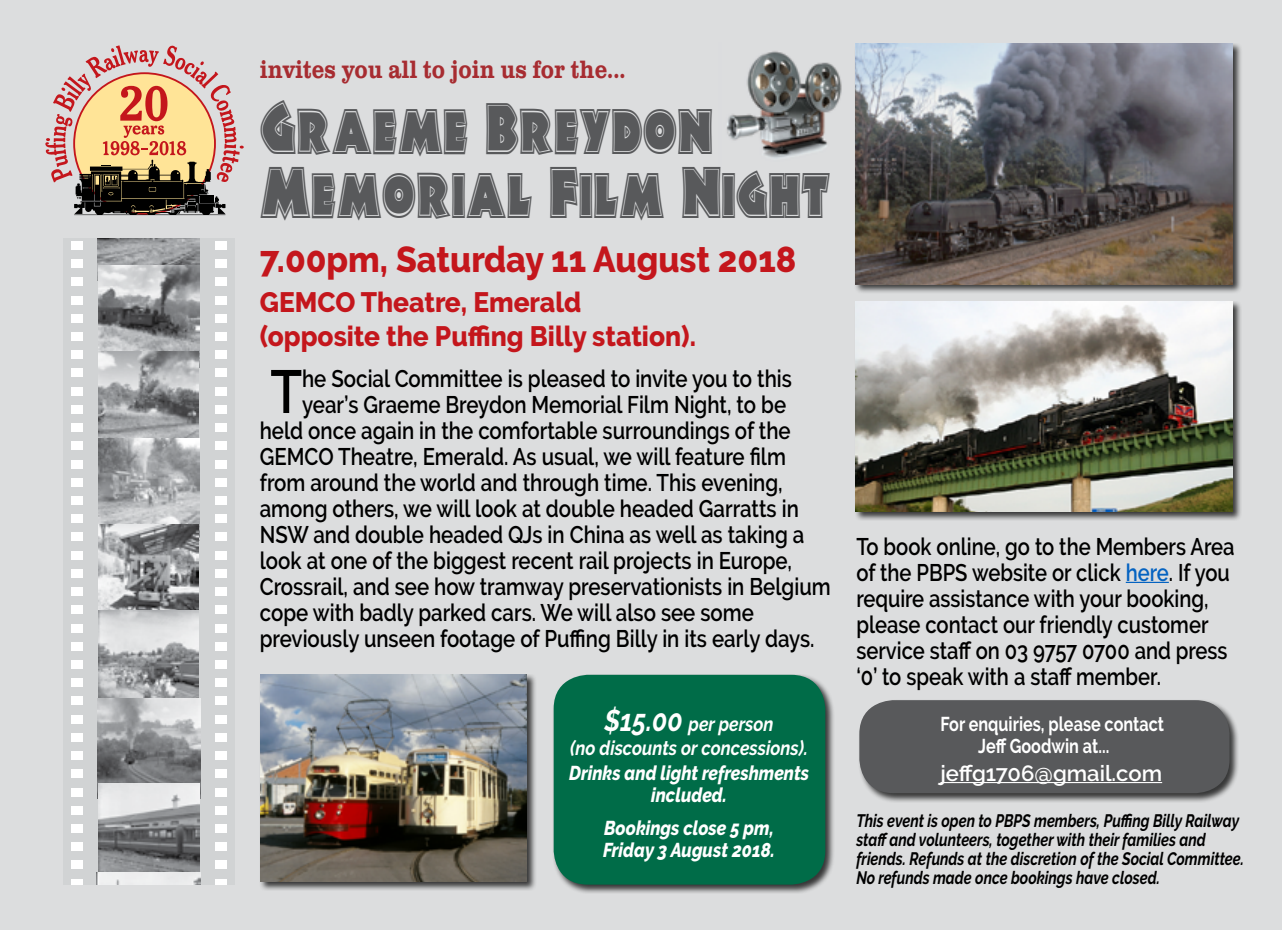
<style>
.page{position:relative;width:1282px;height:930px;background:#fff}
.page>*{position:absolute;margin:0;border:0;box-sizing:border-box;transform-origin:0 0}
.t1{font:72px/64px "Jungle Fever Inline NF";color:#58595b;scale:.67 1}
.t2{font:600 60.6px "Raleway";color:#000;scale:.85 1}
.t3{font:800 36px "Raleway";color:#c4161c;scale:.94 1}
.t4{font:800 28px/34px "Raleway";color:#c4161c;scale:.94 1}
.t5{font:700 26px "Clarendon T";color:#a72c31;scale:.86 1}
.t6{font:600 24px "Raleway";color:#000;scale:.85 1}
.t7{font:600 24px/26px "Raleway";color:#000;scale:.84 1}
.t8{font:600 22px "Raleway";color:#fff}
.t9{font:italic 800 20px/22px "Raleway";color:#fff;text-align:center;scale:.86 1}
.t10{font:700 20px/22px "Raleway";color:#fff;scale:.81 1}
.t11{font:italic 700 20px/24px "Raleway";color:#fff;text-align:center;scale:.86 1}
.t12{font:italic 700 18px/19px "Raleway";color:#000;scale:.8 1}
.s1{font-size:30px}
.s2{color:#0563c1}
</style>
<div class="page">
<div style="left:0;top:0;width:1281px;height:930px;background:#dcddde"></div>
<img style="left:726px;top:51px;width:116px;height:107px">
<div style="left:857px;top:699px;width:381px;height:104px;background:#000;opacity:.75"></div>
<div style="left:859px;top:700px;width:370px;height:93px;background:#58595b;border-radius:34px"></div>
<hr style="left:940px;top:782px;width:222px;height:1px;background:#fff">
<div style="left:552px;top:674px;width:282px;height:219px;background:#000;opacity:.75"></div>
<div style="left:553px;top:675px;width:272px;height:209px;background:#006c48;border-radius:34px"></div>
<hr style="left:1125px;top:582px;width:43px;height:1px;background:#0563c1">
<svg style="left:45px;top:45px;width:199px;height:170px"></svg>
<div style="left:259px;top:674px;width:277px;height:216px;background:#000;opacity:.75"></div>
<img style="left:260px;top:675px;width:267px;height:206px">
<div style="left:854px;top:301px;width:388px;height:219px;background:#000;opacity:.75"></div>
<img style="left:855px;top:302px;width:377px;height:210px">
<div style="left:853px;top:43px;width:389px;height:251px;background:#000;opacity:.75"></div>
<img style="left:855px;top:44px;width:377px;height:240px">
<div style="left:63px;top:238px;width:172px;height:646px;background:#d1d3d4"></div>
<div style="left:71px;top:241px;width:11px;height:8px;background:#fff"></div>
<div style="left:71px;top:260px;width:11px;height:8px;background:#fff"></div>
<div style="left:71px;top:278px;width:11px;height:8px;background:#fff"></div>
<div style="left:71px;top:296px;width:11px;height:8px;background:#fff"></div>
<div style="left:71px;top:314px;width:11px;height:8px;background:#fff"></div>
<div style="left:71px;top:332px;width:11px;height:9px;background:#fff"></div>
<div style="left:71px;top:351px;width:11px;height:8px;background:#fff"></div>
<div style="left:71px;top:369px;width:11px;height:8px;background:#fff"></div>
<div style="left:71px;top:387px;width:11px;height:8px;background:#fff"></div>
<div style="left:71px;top:405px;width:11px;height:8px;background:#fff"></div>
<div style="left:71px;top:423px;width:11px;height:9px;background:#fff"></div>
<div style="left:71px;top:442px;width:11px;height:8px;background:#fff"></div>
<div style="left:71px;top:460px;width:11px;height:8px;background:#fff"></div>
<div style="left:71px;top:478px;width:11px;height:8px;background:#fff"></div>
<div style="left:71px;top:496px;width:11px;height:8px;background:#fff"></div>
<div style="left:71px;top:515px;width:11px;height:8px;background:#fff"></div>
<div style="left:71px;top:533px;width:11px;height:8px;background:#fff"></div>
<div style="left:71px;top:551px;width:11px;height:8px;background:#fff"></div>
<div style="left:71px;top:569px;width:11px;height:8px;background:#fff"></div>
<div style="left:71px;top:587px;width:11px;height:9px;background:#fff"></div>
<div style="left:71px;top:606px;width:11px;height:8px;background:#fff"></div>
<div style="left:71px;top:624px;width:11px;height:8px;background:#fff"></div>
<div style="left:71px;top:642px;width:11px;height:8px;background:#fff"></div>
<div style="left:71px;top:660px;width:11px;height:8px;background:#fff"></div>
<div style="left:71px;top:678px;width:11px;height:9px;background:#fff"></div>
<div style="left:71px;top:697px;width:11px;height:8px;background:#fff"></div>
<div style="left:71px;top:715px;width:11px;height:8px;background:#fff"></div>
<div style="left:71px;top:733px;width:11px;height:8px;background:#fff"></div>
<div style="left:71px;top:751px;width:11px;height:9px;background:#fff"></div>
<div style="left:71px;top:770px;width:11px;height:8px;background:#fff"></div>
<div style="left:71px;top:788px;width:11px;height:8px;background:#fff"></div>
<div style="left:71px;top:806px;width:11px;height:8px;background:#fff"></div>
<div style="left:71px;top:824px;width:11px;height:8px;background:#fff"></div>
<div style="left:71px;top:842px;width:11px;height:9px;background:#fff"></div>
<div style="left:71px;top:861px;width:11px;height:8px;background:#fff"></div>
<div style="left:71px;top:879px;width:11px;height:5px;background:#fff"></div>
<div style="left:215px;top:241px;width:11px;height:8px;background:#fff"></div>
<div style="left:215px;top:260px;width:11px;height:8px;background:#fff"></div>
<div style="left:215px;top:278px;width:11px;height:8px;background:#fff"></div>
<div style="left:215px;top:296px;width:11px;height:8px;background:#fff"></div>
<div style="left:215px;top:314px;width:11px;height:8px;background:#fff"></div>
<div style="left:215px;top:332px;width:11px;height:9px;background:#fff"></div>
<div style="left:215px;top:351px;width:11px;height:8px;background:#fff"></div>
<div style="left:215px;top:369px;width:11px;height:8px;background:#fff"></div>
<div style="left:215px;top:387px;width:11px;height:8px;background:#fff"></div>
<div style="left:215px;top:405px;width:11px;height:8px;background:#fff"></div>
<div style="left:215px;top:423px;width:11px;height:9px;background:#fff"></div>
<div style="left:215px;top:442px;width:11px;height:8px;background:#fff"></div>
<div style="left:215px;top:460px;width:11px;height:8px;background:#fff"></div>
<div style="left:215px;top:478px;width:11px;height:8px;background:#fff"></div>
<div style="left:215px;top:496px;width:11px;height:8px;background:#fff"></div>
<div style="left:215px;top:515px;width:11px;height:8px;background:#fff"></div>
<div style="left:215px;top:533px;width:11px;height:8px;background:#fff"></div>
<div style="left:215px;top:551px;width:11px;height:8px;background:#fff"></div>
<div style="left:215px;top:569px;width:11px;height:8px;background:#fff"></div>
<div style="left:215px;top:587px;width:11px;height:9px;background:#fff"></div>
<div style="left:215px;top:606px;width:11px;height:8px;background:#fff"></div>
<div style="left:215px;top:624px;width:11px;height:8px;background:#fff"></div>
<div style="left:215px;top:642px;width:11px;height:8px;background:#fff"></div>
<div style="left:215px;top:660px;width:11px;height:8px;background:#fff"></div>
<div style="left:215px;top:678px;width:11px;height:9px;background:#fff"></div>
<div style="left:215px;top:697px;width:11px;height:8px;background:#fff"></div>
<div style="left:215px;top:715px;width:11px;height:8px;background:#fff"></div>
<div style="left:215px;top:733px;width:11px;height:8px;background:#fff"></div>
<div style="left:215px;top:751px;width:11px;height:9px;background:#fff"></div>
<div style="left:215px;top:770px;width:11px;height:8px;background:#fff"></div>
<div style="left:215px;top:788px;width:11px;height:8px;background:#fff"></div>
<div style="left:215px;top:806px;width:11px;height:8px;background:#fff"></div>
<div style="left:215px;top:824px;width:11px;height:8px;background:#fff"></div>
<div style="left:215px;top:842px;width:11px;height:9px;background:#fff"></div>
<div style="left:215px;top:861px;width:11px;height:8px;background:#fff"></div>
<div style="left:215px;top:879px;width:11px;height:5px;background:#fff"></div>
<img style="left:98px;top:238px;width:101px;height:27px">
<img style="left:98px;top:265px;width:101px;height:102px">
<img style="left:99px;top:351px;width:100px;height:87px">
<img style="left:98px;top:438px;width:101px;height:86px">
<img style="left:98px;top:524px;width:101px;height:101px">
<img style="left:99px;top:610px;width:100px;height:88px">
<img style="left:97px;top:698px;width:103px;height:100px">
<img style="left:98px;top:784px;width:101px;height:88px">
<img style="left:96px;top:872px;width:105px;height:12px">
<p class="t5" style="left:260px;top:54px;width:426px">invites you all to join us for the...</p>
<h1 class="t1" style="left:260px;top:96px;width:853px">Graeme Breydon<br>Memorial Film Night</h1>
<h3 class="t3" style="left:260px;top:239px;width:572px">7.00pm, Saturday 11 August 2018</h3>
<p class="t4" style="left:260px;top:285px;width:465px">GEMCO Theatre, Emerald (opposite the Puffing Billy station).</p>
<h2 class="t2" style="left:270px;top:357px;width:39px">T</h2>
<p class="t6" style="left:302px;top:365px;width:577px">he Social Committee is pleased to invite you to this</p>
<p class="t6" style="left:302px;top:391px;width:571px">year’s Graeme Breydon Memorial Film Night, to be</p>
<p class="t6" style="left:260px;top:417px;width:626px">held once again in the comfortable surroundings of the</p>
<p class="t6" style="left:260px;top:443px;width:620px">GEMCO Theatre, Emerald. As usual, we will feature film</p>
<p class="t6" style="left:260px;top:469px;width:616px">from around the world and through time. This evening,</p>
<p class="t6" style="left:260px;top:495px;width:635px">among others, we will look at double headed Garratts in</p>
<p class="t6" style="left:260px;top:521px;width:642px">NSW and double headed QJs in China as well as taking a</p>
<p class="t6" style="left:260px;top:547px;width:627px">look at one of the biggest recent rail projects in Europe,</p>
<p class="t6" style="left:260px;top:573px;width:673px">Crossrail, and see how tramway preservationists in Belgium</p>
<p class="t6" style="left:260px;top:599px;width:582px">cope with badly parked cars. We will also see some</p>
<p class="t6" style="left:260px;top:625px;width:654px">previously unseen footage of Puffing Billy in its early days.</p>
<p class="t11" style="left:570px;top:712px;width:278px"><span class="s1">$15.00</span> per person<br>(no discounts or concessions).</p>
<p class="t9" style="left:569px;top:761px;width:280px">Drinks and light refreshments included.</p>
<p class="t9" style="left:603px;top:817px;width:201px;text-align:left">Bookings close 5 pm,<br>Friday 3 August 2018.</p>
<p class="t7" style="left:856px;top:533px;width:451px">To book online, go to the Members Area of the PBPS website or click <span class="s2">here</span>. If you require assistance with your booking, please contact our friendly customer service staff on 03 9757 0700 and press ‘0’ to speak with a staff member.</p>
<p class="t10" style="left:978px;top:713px;width:231px;text-indent:-38px">For enquiries, please contact<br>Jeff Goodwin at...</p>
<p class="t8" style="left:940px;top:760px;width:223px">jeffg1706@gmail.com</p>
<p class="t12" style="left:856px;top:811px;width:486px">This event is open to PBPS members, Puffing Billy Railway staff and volunteers, together with their families and friends. Refunds at the discretion of the Social Committee.<br>No refunds made once bookings have closed.</p>
</div>
